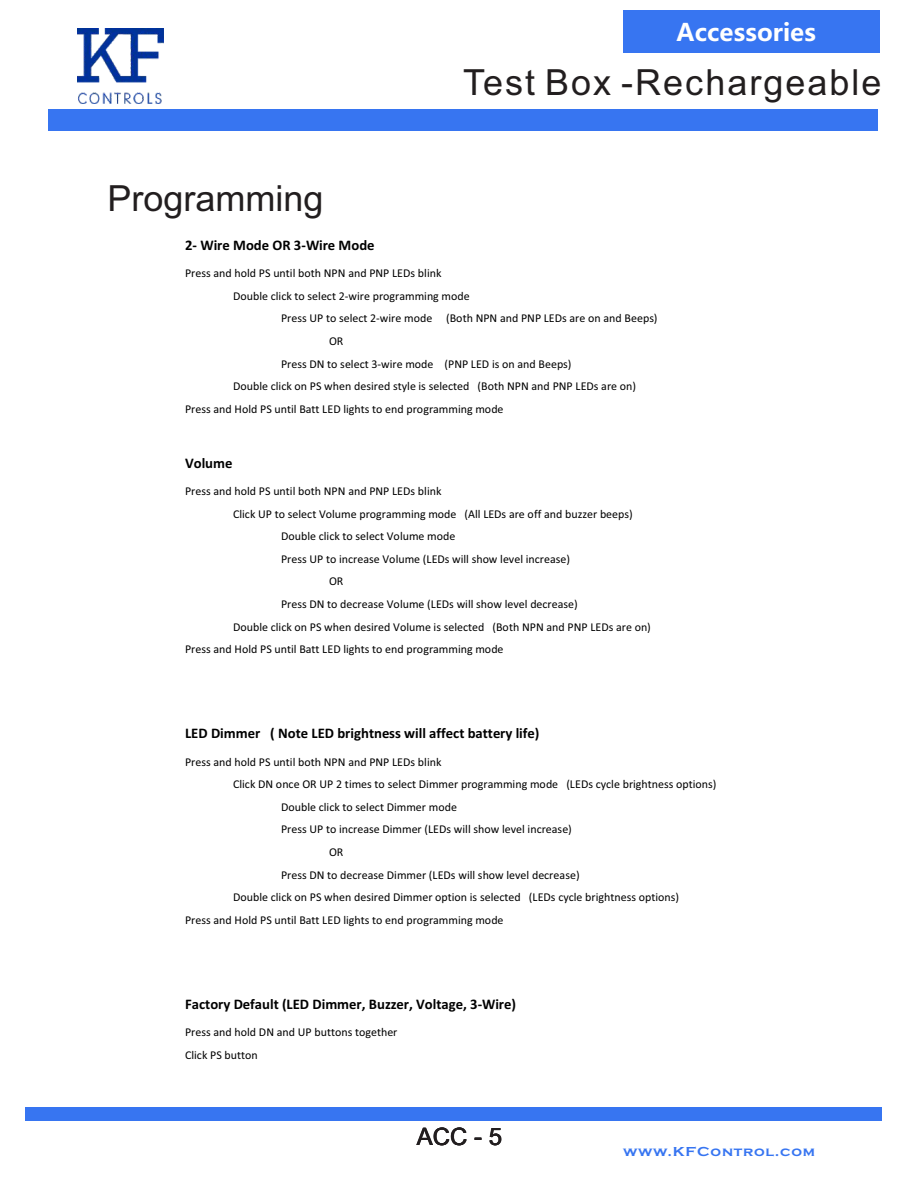
<style>
.page{position:relative;width:918px;height:1188px;background:#fff}
.page>*{position:absolute;margin:0;border:0;box-sizing:border-box;transform-origin:0 0}
.t1{font:36px "Arial";letter-spacing:.055em;color:#221e1f}
.t2{font:36px "Arial";color:#221e1f}
.t3{font:700 24px "Microsoft Ya Hei";color:#fff}
.t4{font:24px "Arial";color:#221e1f}
.t5{font:700 14.7px "Calibri";color:#000}
.t6{font:700 13.5px "Copperplate Gothic";letter-spacing:.05em;color:#3775f1;scale:1.11 1}
.t7{font:12px/22.5px "Calibri";color:#000}
</style>
<div class="page">
<div style="left:48px;top:109px;width:830px;height:21px;background:#3775f1"></div>
<img style="left:77px;top:28px;width:86px;height:76px">
<div style="left:623px;top:11px;width:257px;height:42px;background:#3775f1"></div>
<div style="left:26px;top:1108px;width:856px;height:13px;background:#3775f1"></div>
<h1 class="t2" style="left:107px;top:173px;width:218px">Programming</h1>
<h2 class="t3" style="left:677px;top:16px;width:141px">Accessories</h2>
<h1 class="t1" style="left:463px;top:57px;width:420px">Test Box -Rechargeable</h1>
<p class="t5" style="left:185px;top:234px;width:191px">2- Wire Mode OR 3-Wire Mode</p>
<p class="t7" style="left:185px;top:262px;width:258px">Press and hold PS until both NPN and PNP LEDs blink</p>
<p class="t7" style="left:233px;top:284px;width:238px">Double click to select 2-wire programming mode</p>
<p class="t7" style="left:281px;top:307px;width:378px">Press UP to select 2-wire mode (Both NPN and PNP LEDs are on and Beeps)</p>
<p class="t7" style="left:329px;top:329px;width:16px">OR</p>
<p class="t7" style="left:281px;top:352px;width:292px">Press DN to select 3-wire mode (PNP LED is on and Beeps)</p>
<p class="t7" style="left:233px;top:375px;width:405px">Double click on PS when desired style is selected (Both NPN and PNP LEDs are on)</p>
<p class="t7" style="left:185px;top:397px;width:320px">Press and Hold PS until Batt LED lights to end programming mode</p>
<p class="t5" style="left:185px;top:452px;width:49px">Volume</p>
<p class="t7" style="left:185px;top:480px;width:258px">Press and hold PS until both NPN and PNP LEDs blink</p>
<p class="t7" style="left:233px;top:502px;width:401px">Click UP to select Volume programming mode (All LEDs are off and buzzer beeps)</p>
<p class="t7" style="left:281px;top:525px;width:176px">Double click to select Volume mode</p>
<p class="t7" style="left:281px;top:547px;width:291px">Press UP to increase Volume (LEDs will show level increase)</p>
<p class="t7" style="left:329px;top:570px;width:16px">OR</p>
<p class="t7" style="left:281px;top:593px;width:298px">Press DN to decrease Volume (LEDs will show level decrease)</p>
<p class="t7" style="left:233px;top:615px;width:419px">Double click on PS when desired Volume is selected (Both NPN and PNP LEDs are on)</p>
<p class="t7" style="left:185px;top:638px;width:320px">Press and Hold PS until Batt LED lights to end programming mode</p>
<p class="t5" style="left:185px;top:723px;width:356px">LED Dimmer ( Note LED brightness will affect battery life)</p>
<p class="t7" style="left:185px;top:750px;width:258px">Press and hold PS until both NPN and PNP LEDs blink</p>
<p class="t7" style="left:233px;top:773px;width:485px">Click DN once OR UP 2 times to select Dimmer programming mode (LEDs cycle brightness options)</p>
<p class="t7" style="left:281px;top:795px;width:178px">Double click to select Dimmer mode</p>
<p class="t7" style="left:281px;top:818px;width:292px">Press UP to increase Dimmer (LEDs will show level increase)</p>
<p class="t7" style="left:329px;top:840px;width:16px">OR</p>
<p class="t7" style="left:281px;top:863px;width:300px">Press DN to decrease Dimmer (LEDs will show level decrease)</p>
<p class="t7" style="left:233px;top:886px;width:447px">Double click on PS when desired Dimmer option is selected (LEDs cycle brightness options)</p>
<p class="t7" style="left:185px;top:908px;width:320px">Press and Hold PS until Batt LED lights to end programming mode</p>
<p class="t5" style="left:185px;top:993px;width:332px">Factory Default (LED Dimmer, Buzzer, Voltage, 3-Wire)</p>
<p class="t7" style="left:185px;top:1021px;width:214px">Press and hold DN and UP buttons together<br>Click PS button</p>
<h2 class="t4" style="left:417px;top:1121px;width:87px">ACC - 5</h2>
<p class="t6" style="left:623px;top:1144px;width:175px">www.KFControl.com</p>
</div>
